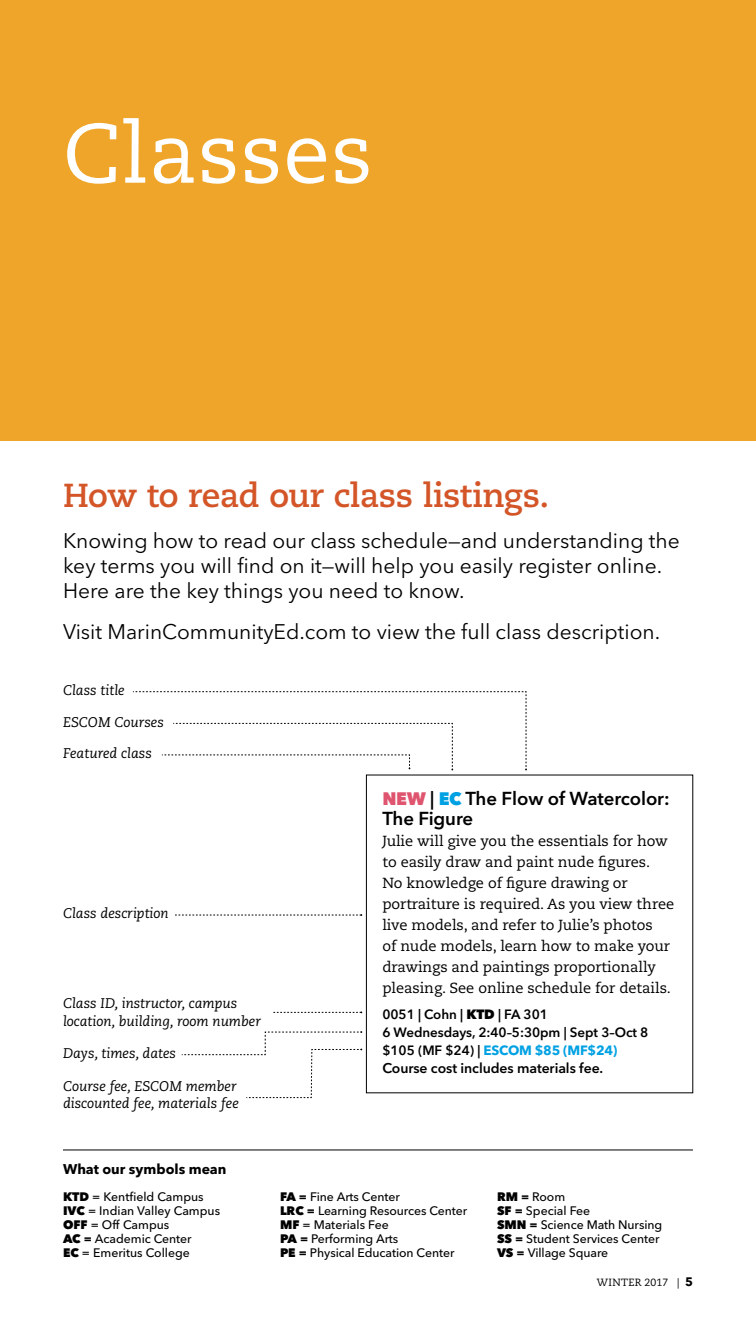
<style>
.page{position:relative;width:756px;height:1323px;background:#fff}
.page>*{position:absolute;margin:0;border:0;box-sizing:border-box;transform-origin:0 0}
.Stats{font:84px "Caecilia LT Std";letter-spacing:.01em;color:#fff}
.t1{font:700 33.25px "Caecilia LT Std";letter-spacing:-.015em;color:#d35528}
.t2{font:21px/25.2px "Avenir Next LT Pro";color:#000}
.Course_Title{font:600 18.55px/19.9px "Avenir Next LT Pro";letter-spacing:-.005em;color:#000}
.Body_Text{font:14.7px/21px "Caecilia LT Std";letter-spacing:-.005em;color:#000}
.t3{font:italic 14px/17.5px "Caecilia LT Std";color:#000}
.Stats-2{font:600 14px "Avenir Next LT Pro";letter-spacing:-.005em;color:#000}
.t4{font:700 14px "Avenir Next LT Pro";color:#000}
.Stats-3{font:600 13.47px/17.8px "Avenir Next LT Pro";letter-spacing:-.005em;color:#000}
.t5{font:500 12.25px/14px "Avenir Next LT Pro";letter-spacing:-.005em;color:#000}
.t6{font:10.5px "Caecilia LT Std";letter-spacing:.03em;color:#000}
.s1{font-weight:800;font-size:17.85px;color:#df546f}
.s2{font-weight:800;font-size:17.85px;color:#00a1e3}
.s3{font-weight:800}
.s4{font-weight:700;color:#00a1e3}
.s5{font-weight:700}
.s6{font-family:"Avenir Next LT Pro";font-weight:700;font-size:12.25px}
</style>
<div class="page">
<hr style="left:63px;top:1150px;width:630px;height:1px;background:#000">
<div style="left:0;top:0;width:756px;height:441px;background:#efa529"></div>
<svg style="left:132px;top:691px;width:395px;height:79px"></svg>
<svg style="left:175px;top:914px;width:187px;height:2px"></svg>
<svg style="left:273px;top:1012px;width:89px;height:1px"></svg>
<svg style="left:181px;top:1031px;width:181px;height:67px"></svg>
<p class="Stats" style="left:63px;top:105px;width:311px">Classes</p>
<p class="t1" style="left:63px;top:475px;width:488px">How to read our class listings.</p>
<p class="t2" style="left:63px;top:528px;width:618px">Knowing how to read our class schedule—and understanding the key terms you will find on it—will help you easily register online.<br>Here are the key things you need to know.</p>
<p class="t2" style="left:63px;top:619px;width:599px">Visit MarinCommunityEd.com to view the full class description.</p>
<p class="t3" style="left:63px;top:682px;width:63px">Class title</p>
<p class="t3" style="left:63px;top:713px;width:102px">ESCOM Courses</p>
<p class="t3" style="left:63px;top:745px;width:90px">Featured class</p>
<p class="t3" style="left:63px;top:905px;width:107px">Class description</p>
<p class="t3" style="left:63px;top:995px;width:200px">Class ID, instructor, campus location, building, room number</p>
<p class="t3" style="left:63px;top:1045px;width:115px">Days, times, dates</p>
<p class="t3" style="left:63px;top:1078px;width:177px">Course fee, ESCOM member discounted fee, materials fee</p>
<p class="t4" style="left:63px;top:1160px;width:165px">What our symbols mean</p>
<p class="Course_Title" style="left:382px;top:789px;width:289px"><span class="s1">NEW</span> | <span class="s2">EC</span> The Flow of Watercolor:<br>The Figure</p>
<p class="Body_Text" style="left:382px;top:831px;width:293px">Julie will give you the essentials for how to easily draw and paint nude figures.<br>No knowledge of figure drawing or portraiture is required. As you view three live models, and refer to Julie’s photos<br>of nude models, learn how to make your drawings and paintings proportionally pleasing. See online schedule for details.</p>
<p class="Stats-3" style="left:382px;top:1005px;width:268px">0051 | Cohn | <span class="s3">KTD</span> | FA 301<br>6 Wednesdays, 2:40–5:30pm | Sept 3–Oct 8 $105 (MF $24) | <span class="s4">ESCOM $85 (MF$24)</span></p>
<p class="Stats-2" style="left:382px;top:1059px;width:222px">Course cost includes materials fee.</p>
<p class="t5" style="left:63px;top:1190px;width:159px"><span class="s3">KTD</span> = Kentfield Campus<br><span class="s3">IVC</span> = Indian Valley Campus<br><span class="s3">OFF</span> = Off Campus<br><span class="s3">AC</span> <span class="s5">=</span> Academic Center<br><span class="s3">EC</span> = Emeritus College</p>
<p class="t5" style="left:280px;top:1190px;width:189px"><span class="s3">FA</span> <span class="s5">=</span> Fine Arts Center<br><span class="s3">LRC</span> <span class="s5">=</span> Learning Resources Center<br><span class="s3">MF</span> = Materials Fee<br><span class="s3">PA</span> <span class="s5">=</span> Performing Arts<br><span class="s3">PE</span> <span class="s5">=</span> Physical Education Center</p>
<p class="t5" style="left:497px;top:1190px;width:167px"><span class="s3">RM</span> <span class="s5">=</span> Room<br><span class="s3">SF</span> <span class="s5">=</span> Special Fee<br><span class="s3">SMN</span> <span class="s5">=</span> Science Math Nursing<br><span class="s3">SS</span> <span class="s5">=</span> Student Services Center<br><span class="s3">VS</span> <span class="s5">=</span> Village Square</p>
<p class="t6" style="left:597px;top:1276px;width:98px">WINTER 2017 | <span class="s6">5</span></p>
</div>
